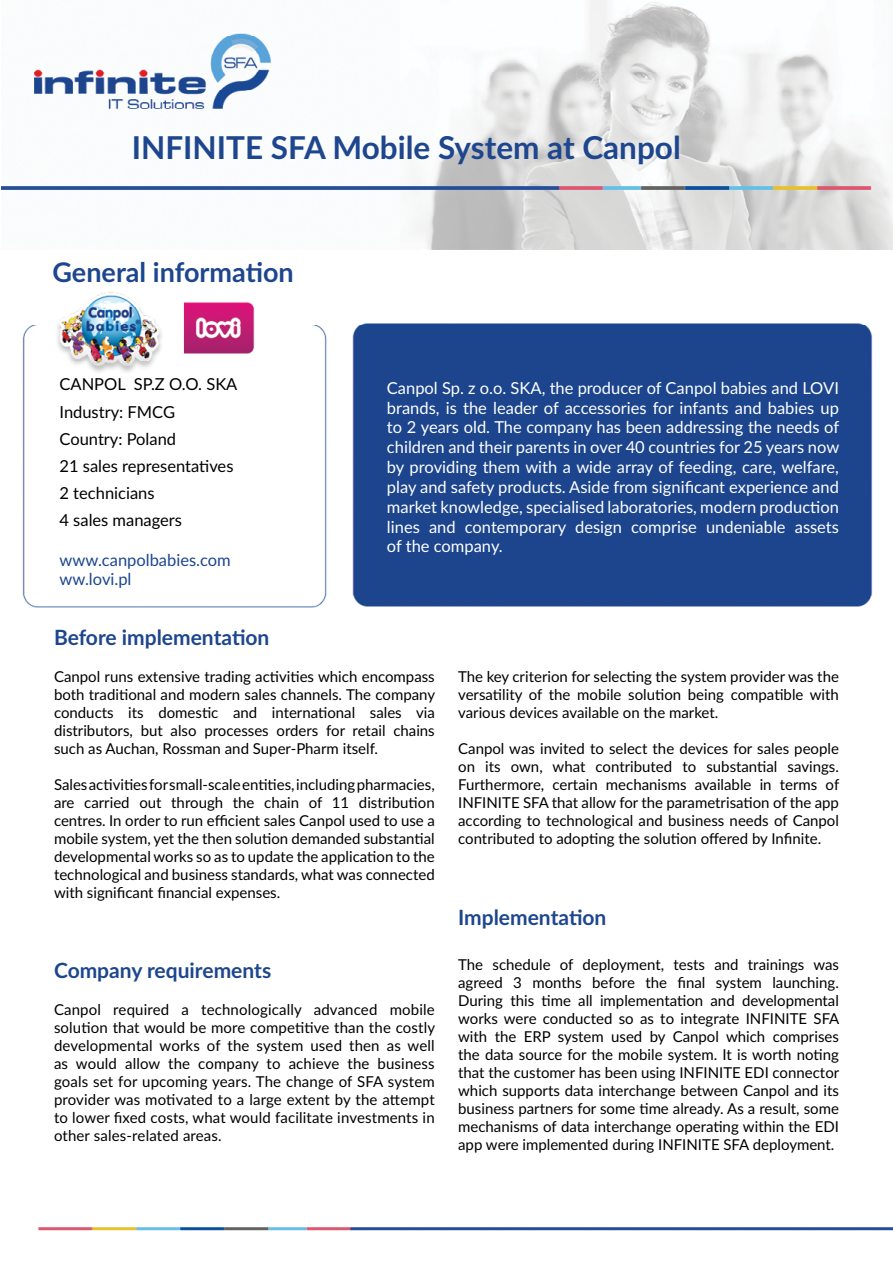
<style>
.page{position:relative;width:893px;height:1263px;background:#fff}
.page>*{position:absolute;margin:0;border:0;box-sizing:border-box;transform-origin:0 0}
.t1{font:700 31.5px "Lato";color:#1d468e}
.t2{font:700 27px "Lato";color:#1d468e}
.t3{font:700 21px "Lato";color:#1d468e}
.t4{font:16.5px/19.8px "Lato";color:#fff;text-align:justify}
.t5{font:16.5px/27px "Lato";color:#000}
.t6{font:16.5px/19.8px "Lato";color:#1c468e}
.t7{font:15px/18px "Lato";color:#000;text-align:justify}
</style>
<div class="page">
<img style="left:1px;top:0;width:892px;height:1231px">
<h1 class="t1" style="left:132px;top:124px;width:550px">INFINITE SFA Mobile System at Canpol</h1>
<h2 class="t2" style="left:53px;top:252px;width:243px">General information</h2>
<p class="t5" style="left:60px;top:369px;width:179px">CANPOL SP.Z O.O. SKA</p>
<p class="t5" style="left:60px;top:398px;width:175px">Industry: FMCG<br>Country: Poland<br>21 sales representatives<br>2 technicians<br>4 sales managers</p>
<p class="t6" style="left:60px;top:549px;width:173px">www.canpolbabies.com ww.lovi.pl</p>
<h3 class="t3" style="left:54px;top:622px;width:217px">Before implementation</h3>
<p class="t4" style="left:387px;top:377px;width:454px">Canpol Sp. z o.o. SKA, the producer of Canpol babies and LOVI brands, is the leader of accessories for infants and babies up to 2 years old. The company has been addressing the needs of children and their parents in over 40 countries for 25 years now by providing them with a wide array of feeding, care, welfare, play and safety products. Aside from significant experience and market knowledge, specialised laboratories, modern production lines and contemporary design comprise undeniable assets of the company.</p>
<p class="t7" style="left:54px;top:667px;width:383px">Canpol runs extensive trading activities which encompass both traditional and modern sales channels. The company conducts its domestic and international sales via distributors, but also processes orders for retail chains such as Auchan, Rossman and Super-Pharm itself.</p>
<p class="t7" style="left:54px;top:775px;width:382px">Sales activities for small-scale entities, including pharmacies, are carried out through the chain of 11 distribution centres. In order to run efficient sales Canpol used to use a mobile system, yet the then solution demanded substantial developmental works so as to update the application to the technological and business standards, what was connected with significant financial expenses.</p>
<h3 class="t3" style="left:54px;top:955px;width:219px">Company requirements</h3>
<p class="t7" style="left:54px;top:1000px;width:383px">Canpol required a technologically advanced mobile solution that would be more competitive than the costly developmental works of the system used then as well as would allow the company to achieve the business goals set for upcoming years. The change of SFA system provider was motivated to a large extent by the attempt to lower fixed costs, what would facilitate investments in other sales-related areas.</p>
<p class="t7" style="left:458px;top:667px;width:382px">The key criterion for selecting the system provider was the versatility of the mobile solution being compatible with various devices available on the market.</p>
<p class="t7" style="left:458px;top:739px;width:383px">Canpol was invited to select the devices for sales people on its own, what contributed to substantial savings.<br>Furthermore, certain mechanisms available in terms of INFINITE SFA that allow for the parametrisation of the app according to technological and business needs of Canpol contributed to adopting the solution offered by Infinite.</p>
<h3 class="t3" style="left:458px;top:902px;width:150px">Implementation</h3>
<p class="t7" style="left:458px;top:955px;width:383px">The schedule of deployment, tests and trainings was agreed 3 months before the final system launching.<br>During this time all implementation and developmental works were conducted so as to integrate INFINITE SFA with the ERP system used by Canpol which comprises the data source for the mobile system. It is worth noting that the customer has been using INFINITE EDI connector which supports data interchange between Canpol and its business partners for some time already. As a result, some mechanisms of data interchange operating within the EDI app were implemented during INFINITE SFA deployment.</p>
</div>
